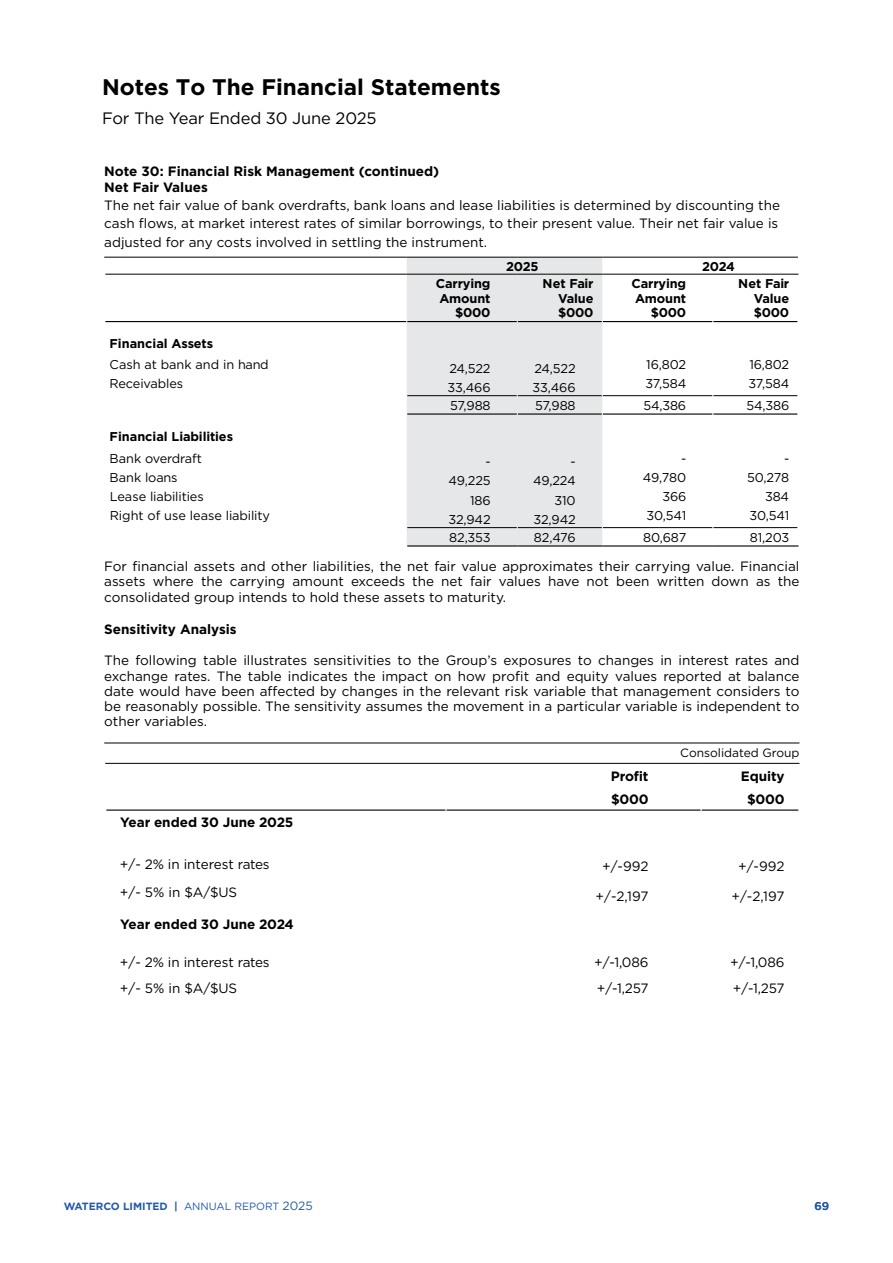
<style>
.page{position:relative;width:893px;height:1263px;background:#fff}
.page>*{position:absolute;margin:0;border:0;box-sizing:border-box;transform-origin:0 0}
.t1{font:700 22.5px "Gotham HTF";color:#000}
.t2{font:16.5px "Gotham HTF";letter-spacing:-.01em;color:#000}
.t3{font:13.5px/15.3px "Gotham HTF";color:#000;text-align:justify}
.t4{font:700 13.5px/16.2px "Gotham HTF";color:#000}
.t5{font:12.75px "Gotham HTF";letter-spacing:-.01em;color:#000}
.t6{font:700 12.75px "Gotham HTF";letter-spacing:-.01em;color:#000}
.t7{font:12px "Gotham HTF";color:#000}
.t8{font:500 11.25px "Gotham HTF";color:#2459a9}
.t9{font:700 10.5px "Gotham HTF";color:#2459a9}
.s1{font-weight:400}
.s2{font-weight:400;font-size:12px}
</style>
<div class="page">
<div style="left:407px;top:258px;width:195px;height:287px;background:#e6e7e8"></div>
<hr style="left:104px;top:257px;width:303px;height:1px;background:#000">
<hr style="left:407px;top:257px;width:110px;height:1px;background:#000">
<hr style="left:517px;top:257px;width:85px;height:1px;background:#000">
<hr style="left:602px;top:257px;width:111px;height:1px;background:#000">
<hr style="left:713px;top:257px;width:85px;height:1px;background:#000">
<hr style="left:105px;top:274px;width:302px;height:1px;background:#000">
<hr style="left:407px;top:274px;width:110px;height:1px;background:#000">
<hr style="left:517px;top:274px;width:85px;height:1px;background:#000">
<hr style="left:602px;top:274px;width:111px;height:1px;background:#000">
<hr style="left:713px;top:274px;width:85px;height:1px;background:#000">
<hr style="left:105px;top:321px;width:301px;height:1px;background:#000">
<hr style="left:407px;top:321px;width:110px;height:1px;background:#000">
<hr style="left:518px;top:321px;width:84px;height:1px;background:#000">
<hr style="left:603px;top:321px;width:109px;height:1px;background:#000">
<hr style="left:713px;top:321px;width:84px;height:1px;background:#000">
<hr style="left:407px;top:395px;width:110px;height:1px;background:#000">
<hr style="left:518px;top:395px;width:84px;height:1px;background:#000">
<hr style="left:603px;top:395px;width:109px;height:1px;background:#000">
<hr style="left:713px;top:395px;width:84px;height:1px;background:#000">
<hr style="left:407px;top:413px;width:110px;height:2px;background:#000">
<hr style="left:518px;top:413px;width:84px;height:2px;background:#000">
<hr style="left:603px;top:413px;width:109px;height:2px;background:#000">
<hr style="left:713px;top:413px;width:84px;height:2px;background:#000">
<hr style="left:407px;top:527px;width:110px;height:1px;background:#000">
<hr style="left:518px;top:527px;width:84px;height:1px;background:#000">
<hr style="left:603px;top:527px;width:109px;height:1px;background:#000">
<hr style="left:713px;top:527px;width:84px;height:1px;background:#000">
<hr style="left:407px;top:545px;width:110px;height:1px;background:#000">
<hr style="left:517px;top:545px;width:85px;height:1px;background:#000">
<hr style="left:602px;top:545px;width:111px;height:1px;background:#000">
<hr style="left:713px;top:545px;width:85px;height:1px;background:#000">
<hr style="left:105px;top:763px;width:341px;height:1px;background:#000">
<hr style="left:446px;top:763px;width:255px;height:1px;background:#000">
<hr style="left:701px;top:763px;width:98px;height:1px;background:#000">
<hr style="left:106px;top:809px;width:339px;height:2px;background:#000">
<hr style="left:447px;top:809px;width:254px;height:2px;background:#000">
<hr style="left:702px;top:809px;width:96px;height:2px;background:#000">
<hr style="left:104px;top:743px;width:695px;height:1px;background:#000">
<h1 class="t1" style="left:102px;top:75px;width:400px">Notes To The Financial Statements</h1>
<p class="t2" style="left:102px;top:109px;width:276px">For The Year Ended 30 June 2025</p>
<p class="t4" style="left:104px;top:163px;width:336px">Note 30: Financial Risk Management (continued)<br>Net Fair Values</p>
<p class="t3" style="left:104px;top:196px;width:677px;line-height:18px;text-align:left">The net fair value of bank overdrafts, bank loans and lease liabilities is determined by discounting the cash flows, at market interest rates of similar borrowings, to their present value. Their net fair value is adjusted for any costs involved in settling the instrument.</p>
<p class="t6" style="left:506px;top:259px;width:34px">2025</p>
<p class="t6" style="left:702px;top:259px;width:34px">2024</p>
<p class="t6" style="left:436px;top:276px;width:56px">Carrying</p>
<p class="t6" style="left:543px;top:276px;width:52px">Net Fair</p>
<p class="t6" style="left:631px;top:276px;width:56px">Carrying</p>
<p class="t6" style="left:738px;top:276px;width:52px">Net Fair</p>
<p class="t6" style="left:439px;top:291px;width:53px">Amount</p>
<p class="t6" style="left:558px;top:291px;width:37px">Value</p>
<p class="t6" style="left:635px;top:291px;width:53px">Amount</p>
<p class="t6" style="left:754px;top:291px;width:37px">Value</p>
<p class="t6" style="left:455px;top:305px;width:37px">$000</p>
<p class="t6" style="left:558px;top:305px;width:37px">$000</p>
<p class="t6" style="left:651px;top:305px;width:37px">$000</p>
<p class="t6" style="left:754px;top:305px;width:37px">$000</p>
<p class="t6" style="left:110px;top:336px;width:105px">Financial Assets</p>
<p class="t5" style="left:110px;top:357px;width:161px">Cash at bank and in hand</p>
<p class="t5" style="left:449px;top:361px;width:43px">24,522</p>
<p class="t5" style="left:534px;top:361px;width:43px">24,522</p>
<p class="t5" style="left:646px;top:357px;width:41px">16,802</p>
<p class="t5" style="left:749px;top:357px;width:41px">16,802</p>
<p class="t5" style="left:110px;top:377px;width:75px">Receivables</p>
<p class="t5" style="left:447px;top:380px;width:45px">33,466</p>
<p class="t5" style="left:532px;top:380px;width:45px">33,466</p>
<p class="t5" style="left:646px;top:377px;width:42px">37,584</p>
<p class="t5" style="left:749px;top:377px;width:42px">37,584</p>
<p class="t5" style="left:450px;top:399px;width:42px">57,988</p>
<p class="t5" style="left:535px;top:399px;width:42px">57,988</p>
<p class="t5" style="left:643px;top:399px;width:44px">54,386</p>
<p class="t5" style="left:746px;top:399px;width:44px">54,386</p>
<p class="t6" style="left:110px;top:429px;width:125px">Financial Liabilities</p>
<p class="t5" style="left:110px;top:451px;width:94px">Bank overdraft</p>
<p class="t5" style="left:485px;top:455px;width:7px">-</p>
<p class="t5" style="left:570px;top:455px;width:7px">-</p>
<p class="t5" style="left:681px;top:451px;width:7px">-</p>
<p class="t5" style="left:784px;top:451px;width:7px">-</p>
<p class="t5" style="left:110px;top:470px;width:69px">Bank loans</p>
<p class="t5" style="left:449px;top:474px;width:44px">49,225</p>
<p class="t5" style="left:533px;top:474px;width:44px">49,224</p>
<p class="t5" style="left:643px;top:470px;width:45px">49,780</p>
<p class="t5" style="left:747px;top:470px;width:44px">50,278</p>
<p class="t5" style="left:110px;top:489px;width:96px">Lease liabilities</p>
<p class="t5" style="left:470px;top:493px;width:22px">186</p>
<p class="t5" style="left:554px;top:493px;width:23px">310</p>
<p class="t5" style="left:663px;top:489px;width:25px">366</p>
<p class="t5" style="left:765px;top:489px;width:25px">384</p>
<p class="t5" style="left:110px;top:508px;width:162px">Right of use lease liability</p>
<p class="t5" style="left:448px;top:512px;width:44px">32,942</p>
<p class="t5" style="left:533px;top:512px;width:44px">32,942</p>
<p class="t5" style="left:646px;top:508px;width:41px">30,541</p>
<p class="t5" style="left:749px;top:508px;width:41px">30,541</p>
<p class="t5" style="left:449px;top:530px;width:43px">82,353</p>
<p class="t5" style="left:534px;top:530px;width:43px">82,476</p>
<p class="t5" style="left:643px;top:530px;width:45px">80,687</p>
<p class="t5" style="left:750px;top:530px;width:41px">81,203</p>
<p class="t3" style="left:104px;top:558px;width:697px">For financial assets and other liabilities, the net fair value approximates their carrying value. Financial assets where the carrying amount exceeds the net fair values have not been written down as the consolidated group intends to hold these assets to maturity.</p>
<p class="t4" style="left:104px;top:621px;width:134px">Sensitivity Analysis</p>
<p class="t3" style="left:104px;top:653px;width:697px">The following table illustrates sensitivities to the Group’s exposures to changes in interest rates and exchange rates. The table indicates the impact on how profit and equity values reported at balance date would have been affected by changes in the relevant risk variable that management considers to be reasonably possible. The sensitivity assumes the movement in a particular variable is independent to other variables.</p>
<p class="t7" style="left:680px;top:746px;width:121px">Consolidated Group</p>
<p class="t4" style="left:611px;top:767px;width:39px">Profit</p>
<p class="t4" style="left:741px;top:767px;width:45px">Equity</p>
<p class="t4" style="left:611px;top:791px;width:39px">$000</p>
<p class="t4" style="left:747px;top:791px;width:39px">$000</p>
<p class="t4" style="left:120px;top:814px;width:175px">Year ended 30 June 2025</p>
<p class="t3" style="left:120px;top:856px;width:151px">+/- 2% in interest rates</p>
<p class="t3" style="left:602px;top:858px;width:48px">+/-992</p>
<p class="t3" style="left:738px;top:858px;width:48px">+/-992</p>
<p class="t3" style="left:120px;top:884px;width:119px">+/- 5% in $A/$US</p>
<p class="t3" style="left:595px;top:889px;width:55px">+/-2,197</p>
<p class="t3" style="left:731px;top:889px;width:55px">+/-2,197</p>
<p class="t4" style="left:120px;top:916px;width:175px">Year ended 30 June 2024</p>
<p class="t3" style="left:120px;top:955px;width:151px">+/- 2% in interest rates</p>
<p class="t3" style="left:594px;top:955px;width:56px">+/-1,086</p>
<p class="t3" style="left:730px;top:955px;width:56px">+/-1,086</p>
<p class="t3" style="left:120px;top:980px;width:119px">+/- 5% in $A/$US</p>
<p class="t3" style="left:597px;top:980px;width:53px">+/-1,257</p>
<p class="t3" style="left:733px;top:980px;width:53px">+/-1,257</p>
<p class="t9" style="left:64px;top:1200px;width:250px">WATERCO LIMITED | <span class="s1">ANNUAL REPORT</span> <span class="s2">2025</span></p>
<p class="t8" style="left:814px;top:1199px;width:16px">69</p>
</div>
